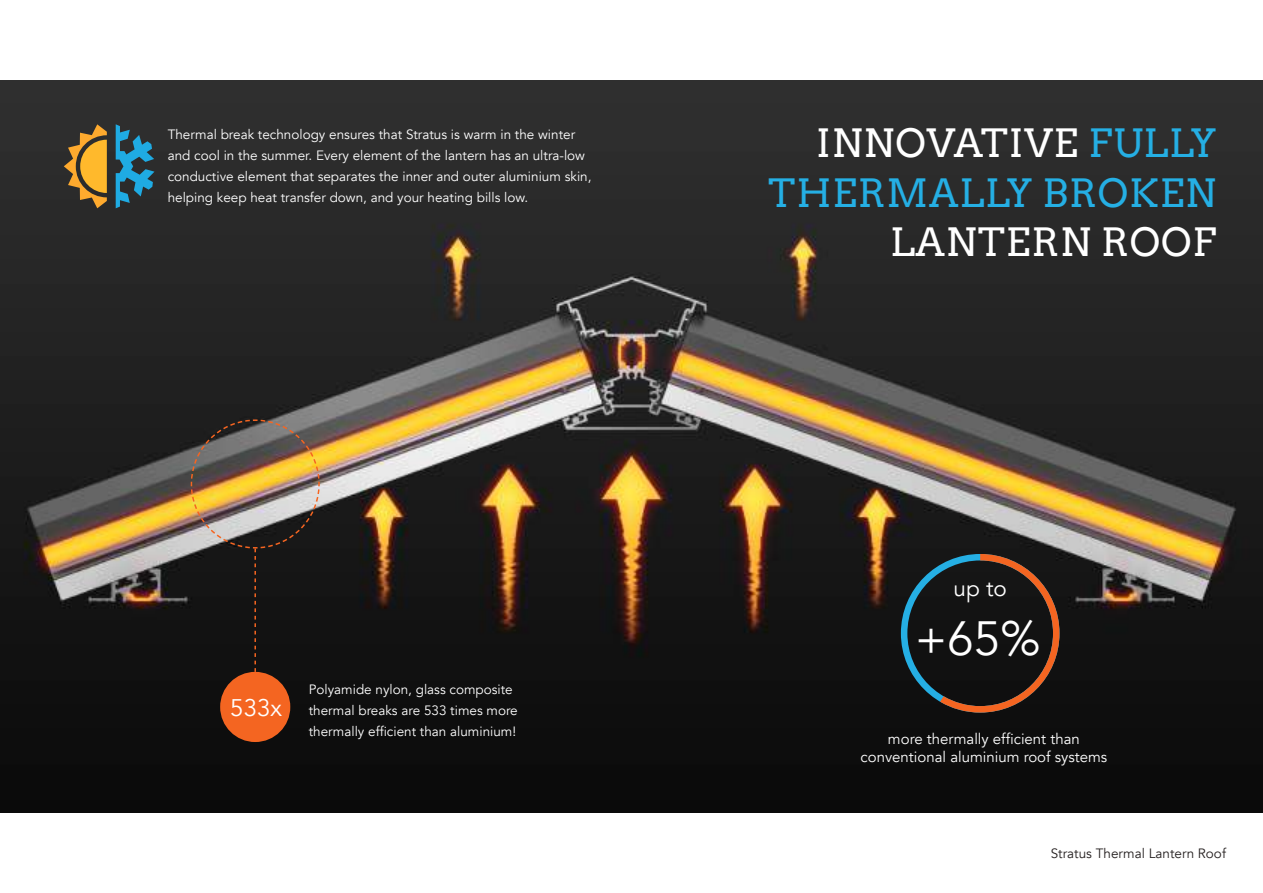
<style>
.page{position:relative;width:1263px;height:893px;background:#fff}
.page>*{position:absolute;margin:0;border:0;box-sizing:border-box;transform-origin:0 0}
.t1{font:48px "Avenir";color:#fff}
.t2{font:39px/49.5px "Arvo";letter-spacing:.025em;color:#25afe4;text-align:right}
.t3{font:39px "Arvo";letter-spacing:.025em;color:#fff}
.t4{font:24px "Avenir";color:#fff}
.t5{font:22.5px "Avenir";color:#fff}
.t6{font:15px/18px "Avenir";color:#fff;text-align:center}
.t7{font:13.5px/21px "Avenir";color:#fff}
.t8{font:13.5px "Avenir";color:#241f1f}
.s1{color:#fff}
</style>
<div class="page">
<img style="left:0;top:81px;width:1263px;height:731px">
<svg style="left:64px;top:124px;width:43px;height:84px"></svg>
<svg style="left:116px;top:124px;width:38px;height:84px"></svg>
<div style="left:220px;top:672px;width:70px;height:70px;background:#f46521;border-radius:50%"></div>
<svg style="left:901px;top:554px;width:158px;height:159px"></svg>
<svg style="left:190px;top:419px;width:130px;height:253px"></svg>
<p class="t7" style="left:168px;top:125px;width:425px">Thermal break technology ensures that Stratus is warm in the winter and cool in the summer. Every element of the lantern has an ultra-low conductive element that separates the inner and outer aluminium skin, helping keep heat transfer down, and your heating bills low.</p>
<h2 class="t2" style="left:768px;top:119px;width:449px"><span class="s1">INNOVATIVE</span> FULLY<br>THERMALLY BROKEN</h2>
<h2 class="t3" style="left:890px;top:219px;width:328px">LANTERN ROOF</h2>
<h3 class="t4" style="left:230px;top:693px;width:53px">533x</h3>
<p class="t7" style="left:309px;top:679px;width:210px">Polyamide nylon, glass composite thermal breaks are 533 times more thermally efficient than aluminium!</p>
<h3 class="t5" style="left:953px;top:574px;width:55px">up to</h3>
<h1 class="t1" style="left:915px;top:610px;width:127px">+65%</h1>
<p class="t6" style="left:860px;top:730px;width:248px">more thermally efficient than conventional aluminium roof systems</p>
<p class="t8" style="left:1051px;top:845px;width:177px">Stratus Thermal Lantern Roof</p>
</div>
